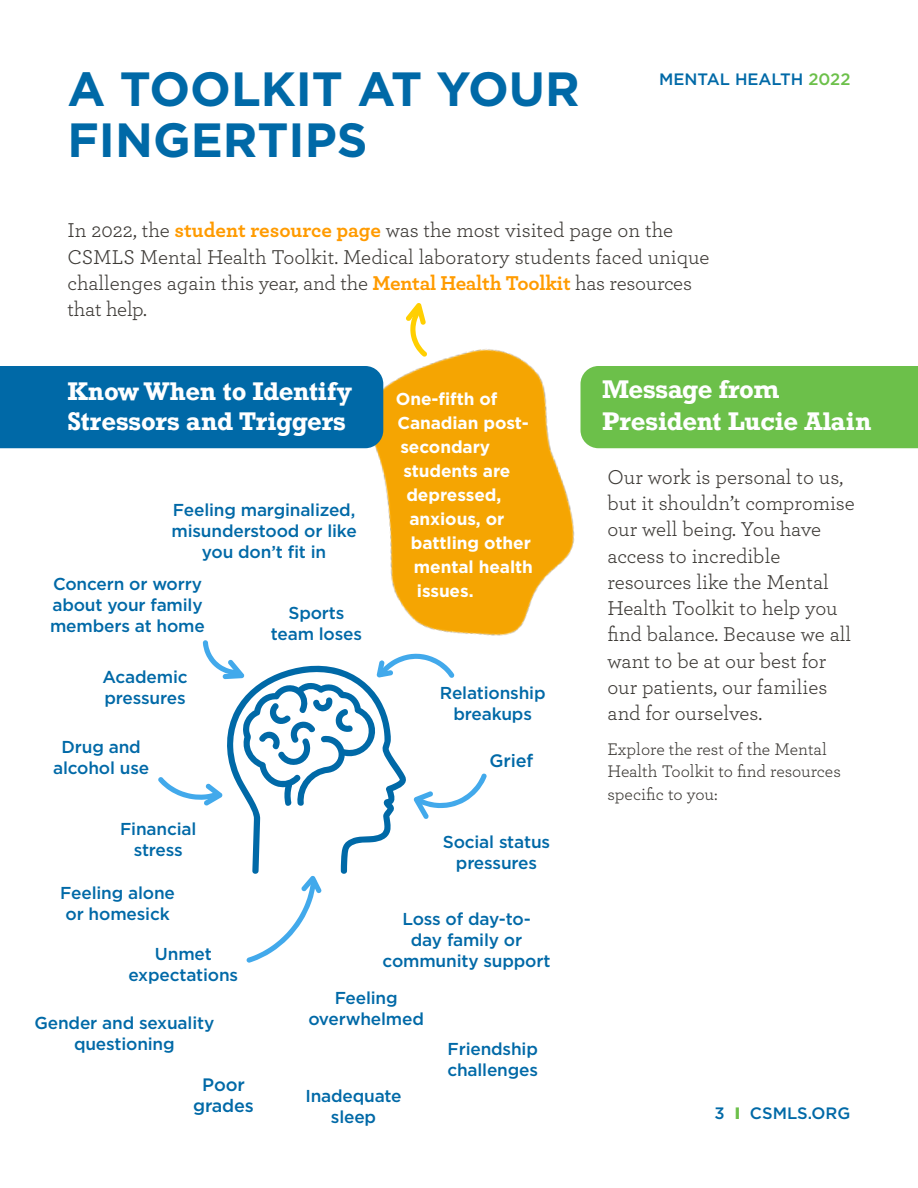
<style>
.page{position:relative;width:918px;height:1188px;background:#fff}
.page>*{position:absolute;margin:0;border:0;box-sizing:border-box;transform-origin:0 0}
.Headline{font:700 48px/51px "Gotham";color:#0069a7}
.t1{font:700 24px/31.5px "Rockwell";letter-spacing:-.01em;color:#fff}
.Body{font:21px/26.2px "Archer";color:#3c3935}
.Diagram_Text{font:500 18px/21px "Gotham";letter-spacing:-.01em;color:#0069a7;text-align:center}
.Body_-_Smaller{font:17.7px/22.5px "Archer";color:#3c3935}
.Diagram_Text-2{font:500 17.25px/21px "Gotham";letter-spacing:-.01em;color:#0069a7;text-align:center}
.Body-2{font:700 17.25px "Gotham";letter-spacing:-.005em;color:#fff}
.t2{font:500 16.5px "Gotham";color:#0069a7}
.s1{color:#6cc04a}
.s2{font-weight:700;color:#ff9b01}
.s3{font-weight:900;color:#6cc04a}
</style>
<div class="page">
<img style="left:356px;top:348px;width:219px;height:288px">
<div style="left:580px;top:366px;width:338px;height:82px;background:#6cc04a"></div>
<div style="left:0;top:366px;width:383px;height:82px;background:#0069a7"></div>
<svg style="left:406px;top:303px;width:21px;height:54px"></svg>
<svg style="left:158px;top:640px;width:329px;height:323px"></svg>
<p class="Headline" style="left:68px;top:63px;width:514px">A TOOLKIT AT YOUR<br>FINGERTIPS</p>
<p class="t2" style="left:659px;top:69px;width:193px">MENTAL HEALTH <span class="s1">2022</span></p>
<p class="Body" style="left:68px;top:216px;width:644px">In 2022, the <span class="s2">student resource page</span> was the most visited page on the CSMLS Mental Health Toolkit. Medical laboratory students faced unique challenges again this year, and the <span class="s2">Mental Health Toolkit</span> has resources that help.</p>
<h2 class="t1" style="left:68px;top:376px;width:286px;line-height:30px">Know When to Identify<br>Stressors and Triggers</h2>
<p class="Diagram_Text-2" style="left:172px;top:499px;width:187px">Feeling marginalized, misunderstood or like you don’t fit in</p>
<p class="Diagram_Text-2" style="left:50px;top:573px;width:156px;text-align:left">Concern or worry about your family members at home</p>
<p class="Diagram_Text-2" style="left:271px;top:602px;width:93px">Sports team loses</p>
<p class="Diagram_Text-2" style="left:103px;top:666px;width:87px;text-align:left">Academic pressures</p>
<p class="Diagram_Text-2" style="left:53px;top:736px;width:98px">Drug and alcohol use</p>
<p class="Diagram_Text-2" style="left:120px;top:819px;width:78px">Financial stress</p>
<p class="Diagram_Text-2" style="left:60px;top:882px;width:116px">Feeling alone or homesick</p>
<p class="Diagram_Text-2" style="left:129px;top:943px;width:111px">Unmet expectations</p>
<p class="Body-2" style="left:396px;top:388px;width:103px">One-fifth of</p>
<p class="Body-2" style="left:397px;top:412px;width:133px">Canadian post-</p>
<p class="Body-2" style="left:400px;top:436px;width:91px">secondary</p>
<p class="Body-2" style="left:403px;top:460px;width:109px">students are</p>
<p class="Body-2" style="left:406px;top:484px;width:96px">depressed,</p>
<p class="Body-2" style="left:409px;top:508px;width:97px">anxious, or</p>
<p class="Body-2" style="left:411px;top:532px;width:122px">battling other</p>
<p class="Body-2" style="left:414px;top:556px;width:121px">mental health</p>
<p class="Body-2" style="left:417px;top:580px;width:58px">issues.</p>
<p class="Diagram_Text-2" style="left:440px;top:682px;width:107px">Relationship breakups</p>
<p class="Diagram_Text" style="left:490px;top:750px;width:45px">Grief</p>
<p class="Diagram_Text-2" style="left:443px;top:832px;width:109px">Social status pressures</p>
<p class="Diagram_Text-2" style="left:383px;top:908px;width:169px">Loss of day-to-<br>day family or community support</p>
<p class="Diagram_Text-2" style="left:34px;top:1013px;width:181px">Gender and sexuality questioning</p>
<p class="Diagram_Text" style="left:193px;top:1074px;width:62px">Poor grades</p>
<p class="Diagram_Text-2" style="left:308px;top:987px;width:117px">Feeling overwhelmed</p>
<p class="Diagram_Text-2" style="left:305px;top:1085px;width:98px">Inadequate sleep</p>
<p class="Diagram_Text-2" style="left:447px;top:1038px;width:92px;text-align:left">Friendship challenges</p>
<h2 class="t1" style="left:602px;top:374px;width:271px">Message from<br>President Lucie Alain</h2>
<p class="Body" style="left:608px;top:463px;width:249px">Our work is personal to us, but it shouldn’t compromise our well being. You have access to incredible resources like the Mental<br>Health Toolkit to help you find balance. Because we all want to be at our best for our patients, our families and for ourselves.</p>
<p class="Body_-_Smaller" style="left:608px;top:737px;width:235px">Explore the rest of the Mental<br>Health Toolkit to find resources specific to you:</p>
<p class="t2" style="left:715px;top:1102px;width:137px">3 <span class="s3">I</span> CSMLS.ORG</p>
</div>
